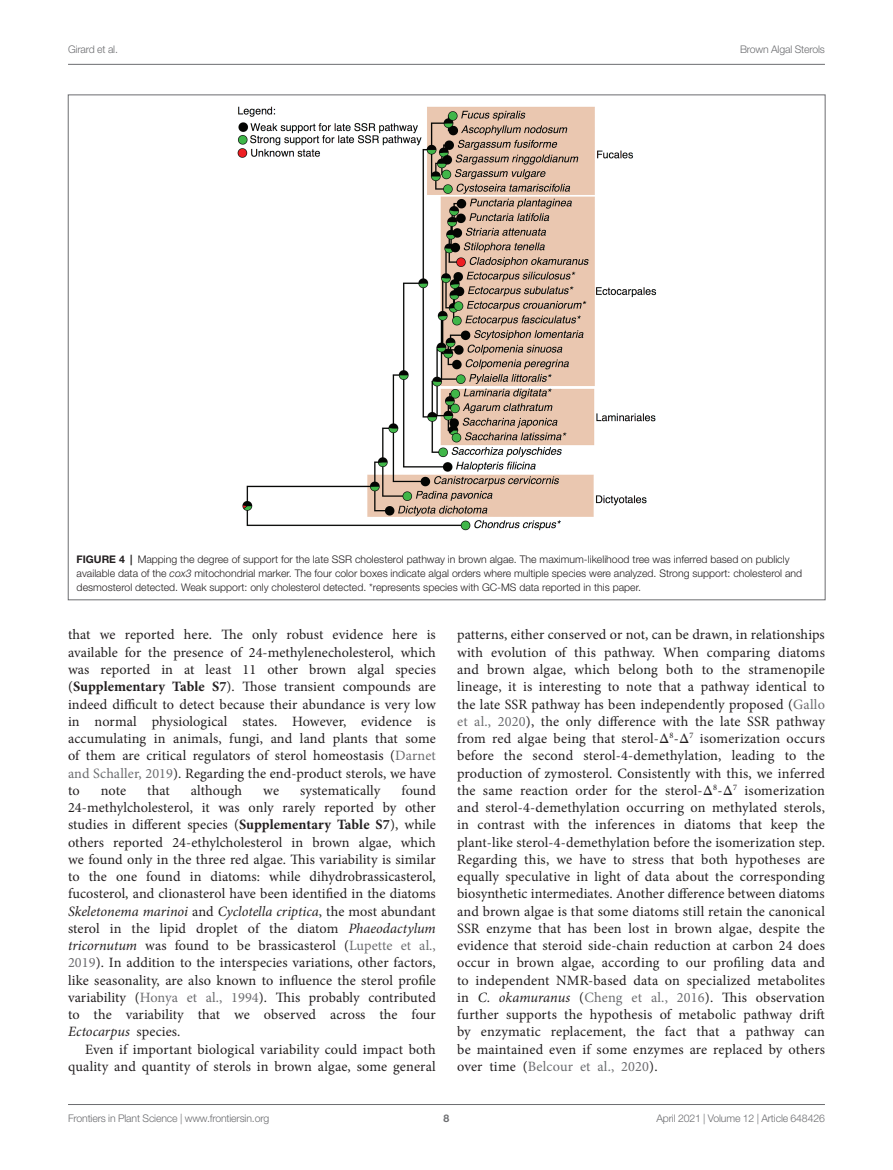
<style>
.page{position:relative;width:893px;height:1170px;background:#fff}
.page>*{position:absolute;margin:0;border:0;box-sizing:border-box;transform-origin:0 0}
.TEXT{font:14.25px/17.2px "Minion Pro";letter-spacing:.005em;color:#231f20;text-align:justify}
.FIG_LEG{font:300 10.5px/14.2px "Helvetica Neue LT Std";color:#231f20}
.t1{font:300 10.5px "Helvetica Neue LT Std";letter-spacing:-.015em;color:#6c6d70}
.t2{font:700 10.5px "Helvetica Neue LT Std";color:#6c6d70}
.s1{font-weight:700}
.s2{font-style:italic}
.s3{color:#6c6d70}
.s4{font-family:"STIX General"}
</style>
<div class="page">
<hr style="left:68px;top:64px;width:757px;height:1px;background:#6c6d70">
<hr style="left:68px;top:1104px;width:757px;height:1px;background:#6c6d70">
<img style="left:237px;top:106px;width:420px;height:425px">
<p class="t1" style="left:68px;top:42px;width:51px">Girard et al.</p>
<p class="t1" style="left:740px;top:42px;width:86px">Brown Algal Sterols</p>
<p class="FIG_LEG" style="left:77px;top:551px;width:727px"><span class="s1">FIGURE 4 |</span> Mapping the degree of support for the late SSR cholesterol pathway in brown algae. The maximum-likelihood tree was inferred based on publicly available data of the <span class="s2">cox3</span> mitochondrial marker. The four color boxes indicate algal orders where multiple species were analyzed. Strong support: cholesterol and desmosterol detected. Weak support: only cholesterol detected. *represents species with GC-MS data reported in this paper.</p>
<p class="TEXT" style="left:68px;top:626px;width:369px">that we reported here. The only robust evidence here is available for the presence of 24-methylenecholesterol, which was reported in at least 11 other brown algal species (<span class="s1">Supplementary Table S7</span>). Those transient compounds are indeed difficult to detect because their abundance is very low in normal physiological states. However, evidence is accumulating in animals, fungi, and land plants that some of them are critical regulators of sterol homeostasis (<span class="s3">Darnet and Schaller, 2019</span>). Regarding the end-product sterols, we have to</p>
<p class="TEXT" style="left:68px;top:781px;width:369px;text-indent:333px">found 24-methylcholesterol, it was only rarely reported by other studies in different species (<span class="s1">Supplementary Table S7</span>), while others reported 24-ethylcholesterol in brown algae, which we found only in the three red algae. This variability is similar to the one found in diatoms: while dihydrobrassicasterol, fucosterol, and clionasterol have been identified in the diatoms <span class="s2">Skeletonema marinoi</span> and <span class="s2">Cyclotella criptica</span>, the most abundant sterol in the lipid droplet of the diatom <span class="s2">Phaeodactylum tricornutum</span> was found to be brassicasterol (<span class="s3">Lupette et al., 2019</span>). In addition to the interspecies variations, other factors, like seasonality, are also known to influence the sterol profile variability (<span class="s3">Honya et al., 1994</span>). This probably contributed to the variability that we observed across the four <span class="s2">Ectocarpus</span> species.</p>
<p class="TEXT" style="left:68px;top:1040px;width:369px;text-align:right">Even if important biological variability could impact both quality and quantity of sterols in brown algae, some general</p>
<p class="TEXT" style="left:101px;top:781px;width:27px">note</p>
<p class="TEXT" style="left:147px;top:781px;width:24px">that</p>
<p class="TEXT" style="left:191px;top:781px;width:53px">although</p>
<p class="TEXT" style="left:263px;top:781px;width:17px">we</p>
<p class="TEXT" style="left:300px;top:781px;width:82px">systematically</p>
<p class="TEXT" style="left:457px;top:626px;width:369px">patterns, either conserved or not, can be drawn, in relationships with evolution of this pathway. When comparing diatoms and brown algae, which belong both to the stramenopile lineage, it is interesting to note that a pathway identical to the late SSR pathway has been independently proposed (<span class="s3">Gallo et al., 2020</span>), the only difference with the late SSR pathway from red algae being that sterol-<span class="s4">Δ</span><sup>8</sup>-<span class="s4">Δ</span><sup>7</sup> isomerization occurs before the second sterol-4-demethylation, leading to the production of zymosterol. Consistently with this, we inferred the same reaction order for the sterol-<span class="s4">Δ</span><sup>8</sup>-<span class="s4">Δ</span><sup>7</sup> isomerization and sterol-4-demethylation occurring on methylated sterols, in contrast with the inferences in diatoms that keep the plant-like sterol-4-demethylation before the isomerization step.<br>Regarding this, we have to stress that both hypotheses are equally speculative in light of data about the corresponding biosynthetic intermediates. Another difference between diatoms and brown algae is that some diatoms still retain the canonical SSR enzyme that has been lost in brown algae, despite the evidence that steroid side-chain reduction at carbon 24 does occur in brown algae, according to our profiling data and to independent NMR-based data on specialized metabolites in <span class="s2">C. okamuranus</span> (<span class="s3">Cheng et al., 2016</span>). This observation further supports the hypothesis of metabolic pathway drift by enzymatic replacement, the fact that a pathway can be maintained even if some enzymes are replaced by others over time (<span class="s3">Belcour et al., 2020</span>).</p>
<p class="t1" style="left:68px;top:1111px;width:203px">Frontiers in Plant Science | www.frontiersin.org</p>
<p class="t2" style="left:444px;top:1111px;width:7px">8</p>
<p class="t1" style="left:656px;top:1111px;width:170px">April 2021 | Volume 12 | Article 648426</p>
</div>
